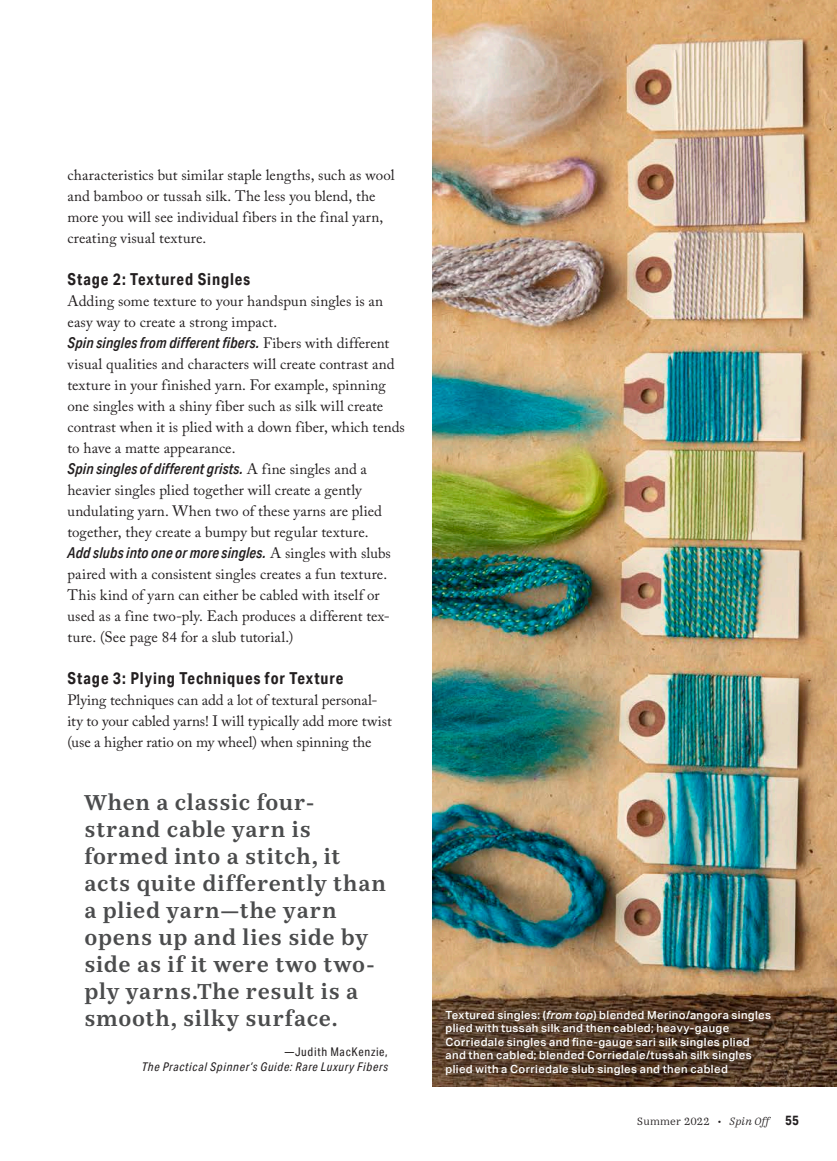
<style>
.page{position:relative;width:837px;height:1161px;background:#fff}
.page>*{position:absolute;margin:0;border:0;box-sizing:border-box;transform-origin:0 0}
.Article_-_Pullquote{font:600 21px/27px "Casus Pro";letter-spacing:.035em;color:#4b4c4d}
.Global_-_Head_B{font:700 16.5px "Aktiv Grotesk Cd";letter-spacing:.055em;color:#231f20}
.Global_-_Body_-_No_I{font:15px/21px "Adobe Caslon Pro";letter-spacing:.005em;color:#231f20}
.Article_-_Pullquote-2{font:italic 12px/15px "Aktiv Grotesk Cd";letter-spacing:.05em;color:#231f20;text-align:right}
.Global_-_Captions_Wh{font:500 11.25px/13.5px "Aktiv Grotesk";letter-spacing:.035em;color:#fff}
.t1{font:300 10.5px "Casus Pro";letter-spacing:.02em;color:#231f20}
.s1{font-family:"Aktiv Grotesk Cd";font-weight:500;font-style:italic}
.s2{font-style:normal}
.s3{font-style:italic}
.s4{font-family:"Aktiv Grotesk Cd";font-weight:700;font-size:13.5px}
</style>
<div class="page">
<img style="left:432px;top:0;width:405px;height:1086px">
<div style="left:432px;top:997px;width:352px;height:92px;background:#231f20;opacity:.5"></div>
<p class="Global_-_Body_-_No_I" style="left:68px;top:164px;width:329px">characteristics but similar staple lengths, such as wool and bamboo or tussah silk. The less you blend, the more you will see individual fibers in the final yarn, creating visual texture.</p>
<p class="Global_-_Head_B" style="left:68px;top:269px;width:184px">Stage 2: Textured Singles</p>
<p class="Global_-_Body_-_No_I" style="left:68px;top:290px;width:317px">Adding some texture to your handspun singles is an easy way to create a strong impact.</p>
<p class="Global_-_Body_-_No_I" style="left:68px;top:332px;width:339px"><span class="s1">Spin singles from different fibers.</span> Fibers with different visual qualities and characters will create contrast and texture in your finished yarn. For example, spinning one singles with a shiny fiber such as silk will create contrast when it is plied with a down fiber, which tends to have a matte appearance.<br><span class="s1">Spin singles of different grists.</span> A fine singles and a heavier singles plied together will create a gently undulating yarn. When two of these yarns are plied together, they create a bumpy but regular texture.</p>
<p class="Global_-_Body_-_No_I" style="left:68px;top:542px;width:325px"><span class="s1">Add slubs into one or more singles.</span> A singles with slubs paired with a consistent singles creates a fun texture.<br>This kind of yarn can either be cabled with itself or used as a fine two-ply. Each produces a different tex&shy;ture. (See page 84 for a slub tutorial.)</p>
<p class="Global_-_Head_B" style="left:68px;top:668px;width:277px">Stage 3: Plying Techniques for Texture</p>
<p class="Global_-_Body_-_No_I" style="left:68px;top:689px;width:326px">Plying techniques can add a lot of textural personal&shy;ity to your cabled yarns! I will typically add more twist (use a higher ratio on my wheel) when spinning the</p>
<p class="Article_-_Pullquote" style="left:85px;top:789px;width:303px">When a classic four&shy;strand cable yarn is formed into a stitch, it acts quite differently than a plied yarn—the yarn opens up and lies side by side as if it were two two&shy;ply yarns.The result is a smooth, silky surface.</p>
<p class="Article_-_Pullquote-2" style="left:142px;top:1044px;width:248px"><span class="s2">—Judith MacKenzie,<br></span>The Practical Spinner’s Guide: Rare Luxury Fibers</p>
<p class="Global_-_Captions_Wh" style="left:446px;top:1008px;width:327px">Textured singles: (<span class="s3">from top</span>) blended Merino/angora singles plied with tussah silk and then cabled; heavy-gauge Corriedale singles and fine-gauge sari silk singles plied and then cabled; blended Corriedale/tussah silk singles plied with a Corriedale slub singles and then cabled</p>
<p class="t1" style="left:637px;top:1115px;width:163px">Summer 2022 • <span class="s3">Spin Off</span> <span class="s4">55</span></p>
</div>
